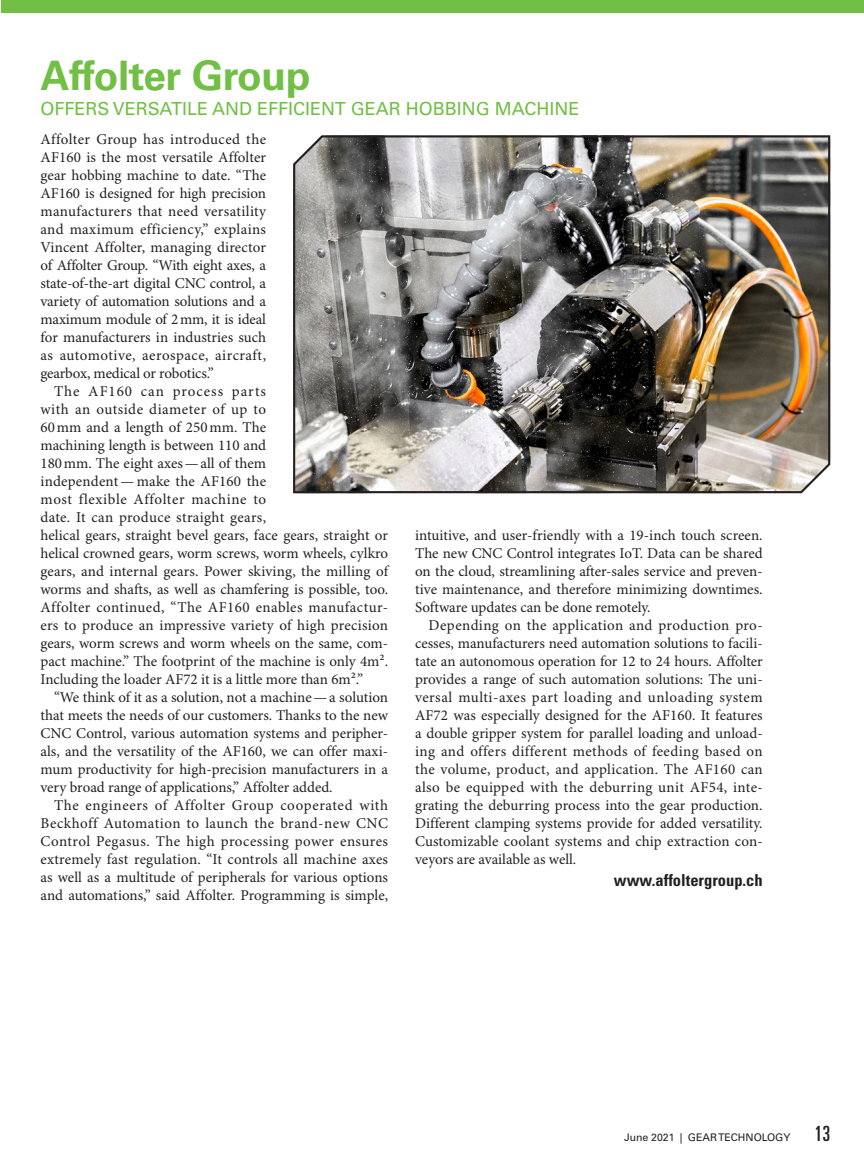
<style>
.page{position:relative;width:864px;height:1161px;background:#fff}
.page>*{position:absolute;margin:0;border:0;box-sizing:border-box;transform-origin:0 0}
.P_I_News_Header{font:700 40.5px "Univers LT Std";letter-spacing:-.01em;color:#71bf44}
.P_I_News_Sub-header{font:18px "Univers LT Std";color:#71bf44}
.FMI_Weblink{font:700 condensed 16.5px "Univers LT Std";color:#231f20}
.Body_Text{font:15px/18px "Minion Pro";letter-spacing:.005em;color:#231f20;text-align:justify}
.Body_Text_After_Head{font:15px/18px "Minion Pro";letter-spacing:.01em;color:#231f20;text-align:justify}
.t1{font:10.5px "Univers LT Std";color:#231f20}
.s1{font-stretch:ultra-condensed;font-size:21px}
</style>
<div class="page">
<img style="left:293px;top:135px;width:538px;height:359px">
<div style="left:1px;top:0;width:863px;height:14px;background:#71bf44"></div>
<p class="P_I_News_Header" style="left:40px;top:52px;width:272px">Affolter Group</p>
<p class="P_I_News_Sub-header" style="left:40px;top:98px;width:540px">OFFERS VERSATILE AND EFFICIENT GEAR HOBBING MACHINE</p>
<p class="Body_Text_After_Head" style="left:40px;top:131px;width:227px">Affolter Group has introduced the AF160 is the most versatile Affolter gear hobbing machine to date. “The AF160 is designed for high precision manufacturers that need versatility and maximum efficiency,” explains Vincent Affolter, managing director of Affolter Group. “With eight axes, a state-of-the-art digital CNC control, a variety of automation solutions and a maximum module of 2mm, it is ideal for manufacturers in industries such as automotive, aerospace, aircraft, gearbox, medical or robotics.”</p>
<p class="Body_Text" style="left:40px;top:383px;width:349px;text-align:left;text-indent:14px">The AF160 can process parts<br>with an outside diameter of up to<br>60mm and a length of 250mm. The<br>machining length is between 110 and<br>180mm. The eight axes—all of them independent—make the AF160 the<br>most flexible Affolter machine to<br>date. It can produce straight gears,<br>helical gears, straight bevel gears, face gears, straight or helical crowned gears, worm screws, worm wheels, cylkro gears, and internal gears. Power skiving, the milling of worms and shafts, as well as chamfering is possible, too.<br>Affolter continued, “The AF160 enables manufactur&shy;ers to produce an impressive variety of high precision gears, worm screws and worm wheels on the same, com&shy;pact machine.” The footprint of the machine is only 4m².<br>Including the loader AF72 it is a little more than 6m².”</p>
<p class="Body_Text" style="left:40px;top:689px;width:349px;text-indent:14px">“We think of it as a solution, not a machine—a solution that meets the needs of our customers. Thanks to the new CNC Control, various automation systems and peripher&shy;als, and the versatility of the AF160, we can offer maxi&shy;mum productivity for high-precision manufacturers in a very broad range of applications,” Affolter added.</p>
<p class="Body_Text" style="left:40px;top:797px;width:349px;text-indent:14px">The engineers of Affolter Group cooperated with Beckhoff Automation to launch the brand-new CNC Control Pegasus. The high processing power ensures extremely fast regulation. “It controls all machine axes as well as a multitude of peripherals for various options and automations,” said Affolter. Programming is simple,</p>
<p class="Body_Text" style="left:415px;top:527px;width:349px">intuitive, and user-friendly with a 19-inch touch screen.<br>The new CNC Control integrates IoT. Data can be shared on the cloud, streamlining after-sales service and preven&shy;tive maintenance, and therefore minimizing downtimes.<br>Software updates can be done remotely.</p>
<p class="Body_Text" style="left:415px;top:617px;width:349px;text-indent:14px">Depending on the application and production pro&shy;cesses, manufacturers need automation solutions to facili&shy;tate an autonomous operation for 12 to 24 hours. Affolter provides a range of such automation solutions: The uni&shy;versal multi-axes part loading and unloading system AF72 was especially designed for the AF160. It features a double gripper system for parallel loading and unload&shy;ing and offers different methods of feeding based on the volume, product, and application. The AF160 can also be equipped with the deburring unit AF54, inte&shy;grating the deburring process into the gear production.<br>Different clamping systems provide for added versatility.<br>Customizable coolant systems and chip extraction con&shy;veyors are available as well.</p>
<p class="FMI_Weblink" style="left:614px;top:870px;width:150px">www.affoltergroup.ch</p>
<p class="t1" style="left:624px;top:1131px;width:208px">June 2021 | GEAR TECHNOLOGY <span class="s1">13</span></p>
</div>
